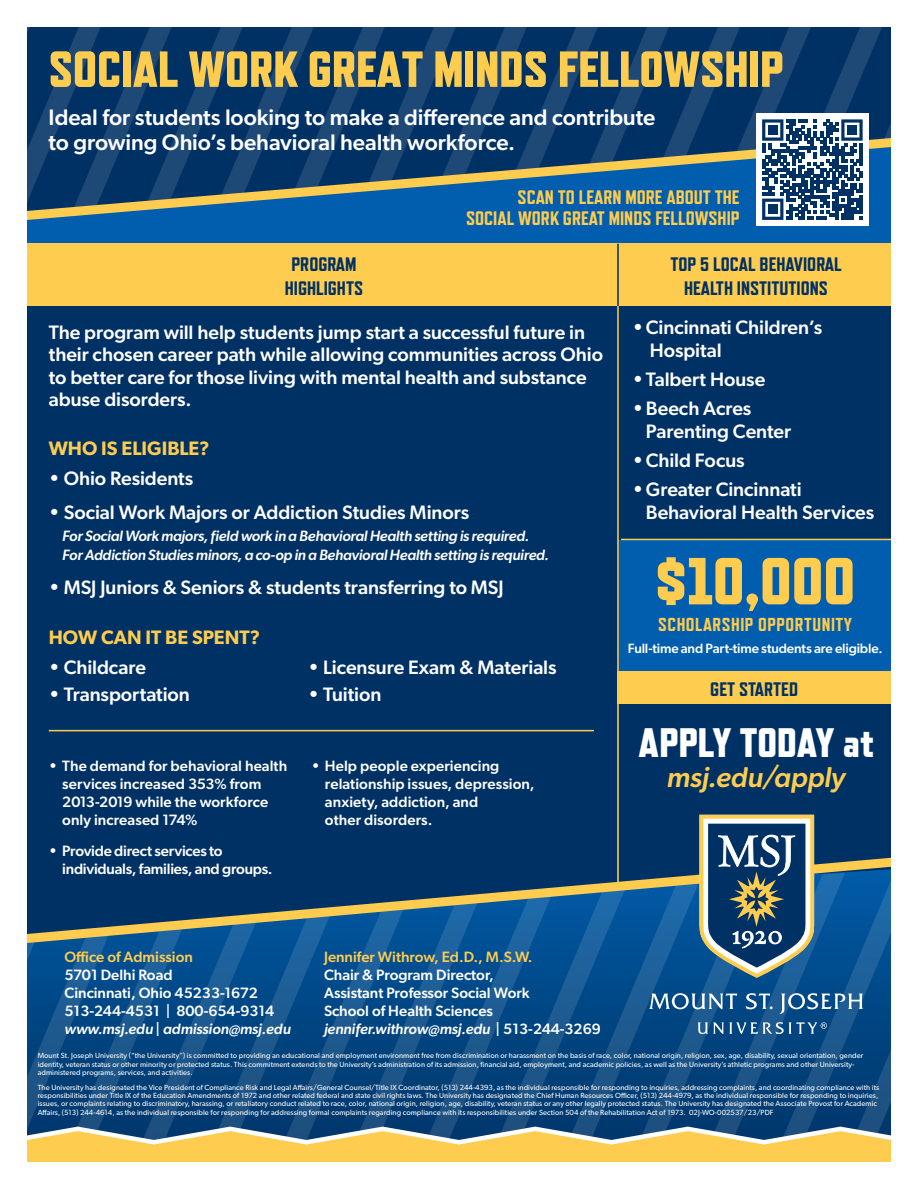
<style>
.page{position:relative;width:918px;height:1188px;background:#fff}
.page>*{position:absolute;margin:0;border:0;box-sizing:border-box;transform-origin:0 0}
.t1{font:800 66.45px "Refrigerator Deluxe";color:#fecc4e}
.t2{font:800 50.7px "Refrigerator Deluxe";color:#fecc4e}
.t3{font:800 41.1px "Refrigerator Deluxe";color:#fff}
.t4{font:italic 500 28.65px "Gibson";letter-spacing:-.005em;color:#fecc4e}
.t5{font:500 22.5px/25.3px "Gibson";letter-spacing:-.005em;color:#fff}
.t6{font:500 19.5px/22.5px "Gibson";letter-spacing:-.005em;color:#fff}
.t7{font:800 19.5px/24px "Refrigerator Deluxe";color:#003165;text-align:center}
.t8{font:800 19.5px/21px "Refrigerator Deluxe";color:#fecc4e;text-align:right}
.t9{font:600 19.5px "Gibson";color:#fecc4e}
.t10{font:800 18.75px "Refrigerator Deluxe";letter-spacing:.03em;color:#fecc4e}
.t11{font:500 15px/18px "Gibson";color:#fff}
.t12{font:italic 500 15px/19.5px "Gibson";letter-spacing:-.015em;color:#fff}
.t13{font:500 15px "Gibson";color:#fecc4e}
.t14{font:500 13.5px "Gibson";letter-spacing:-.01em;color:#fff}
.t15{font:7.5px/8.2px "Gibson";letter-spacing:.01em;color:#fff}
.s1{font-style:normal}
</style>
<div class="page">
<div style="left:0;top:130px;width:918px;height:868px;background:#015dad"></div>
<div style="left:618px;top:283px;width:273px;height:257px;background:#003165"></div>
<div style="left:27px;top:306px;width:590px;height:509px;background:#003165"></div>
<div style="left:619px;top:704px;width:272px;height:111px;background:#003165"></div>
<div style="left:621px;top:244px;width:270px;height:62px;background:#fecc4e"></div>
<div style="left:617px;top:671px;width:274px;height:33px;background:#fecc4e"></div>
<svg style="left:27px;top:27px;width:693px;height:193px;background:#134472"></svg>
<div style="left:756px;top:113px;width:113px;height:113px;background:#fff"></div>
<svg style="left:720px;top:27px;width:171px;height:193px"></svg>
<div style="left:768px;top:125px;width:9px;height:10px;background:#003165"></div>
<div style="left:847px;top:125px;width:10px;height:10px;background:#003165"></div>
<div style="left:768px;top:205px;width:9px;height:9px;background:#003165"></div>
<svg style="left:27px;top:815px;width:864px;height:347px;background:#27587c"></svg>
<hr style="left:49px;top:730px;width:545px;height:1px;background:#fecc4e">
<div style="left:0;top:0;width:27px;height:1188px;background:#fff"></div>
<div style="left:27px;top:244px;width:594px;height:62px;background:#fecc4e"></div>
<hr style="left:621px;top:539px;width:284px;height:1px;background:#fecc4e">
<div style="left:891px;top:0;width:27px;height:1188px;background:#fff"></div>
<hr style="left:617px;top:244px;width:2px;height:641px;background:#fecc4e">
<hr style="left:617px;top:244px;width:2px;height:62px;background:#003165">
<p class="t2" style="left:49px;top:39px;width:737px">SOCIAL WORK GREAT MINDS FELLOWSHIP</p>
<p class="t5" style="left:49px;top:104px;width:608px">Ideal for students looking to make a difference and contribute to growing Ohio’s behavioral health workforce.</p>
<p class="t7" style="left:285px;top:252px;width:80px">PROGRAM<br>HIGHLIGHTS</p>
<p class="t8" style="left:466px;top:187px;width:275px">SCAN TO LEARN MORE ABOUT THE<br>SOCIAL WORK GREAT MINDS FELLOWSHIP</p>
<p class="t7" style="left:670px;top:252px;width:173px">TOP 5 LOCAL BEHAVIORAL<br>HEALTH INSTITUTIONS</p>
<p class="t6" style="left:49px;top:321px;width:556px">The program will help students jump start a successful future in their chosen career path while allowing communities across Ohio to better care for those living with mental health and substance abuse disorders.</p>
<p class="t9" style="left:49px;top:437px;width:162px">WHO IS ELIGIBLE?</p>
<p class="t6" style="left:49px;top:467px;width:146px">• Ohio Residents</p>
<p class="t6" style="left:49px;top:501px;width:422px">• Social Work Majors or Addiction Studies Minors</p>
<p class="t12" style="left:62px;top:525px;width:488px">For Social Work majors, field work in a Behavioral Health setting is required.<br>For Addiction Studies minors, a co-op in a Behavioral Health setting is required.</p>
<p class="t6" style="left:49px;top:576px;width:456px">• MSJ Juniors &amp; Seniors &amp; students transferring to MSJ</p>
<p class="t9" style="left:49px;top:626px;width:213px">HOW CAN IT BE SPENT?</p>
<p class="t6" style="left:49px;top:656px;width:99px">• Childcare</p>
<p class="t6" style="left:308px;top:656px;width:250px">• Licensure Exam &amp; Materials</p>
<p class="t6" style="left:49px;top:683px;width:143px">• Transportation</p>
<p class="t6" style="left:308px;top:683px;width:75px">• Tuition</p>
<p class="t11" style="left:62px;top:756px;width:227px;text-indent:-14px">• The demand for behavioral health services increased 353% from<br>2013-2019 while the workforce only increased 174%</p>
<p class="t11" style="left:62px;top:842px;width:212px;text-indent:-14px">• Provide direct services to individuals, families, and groups.</p>
<p class="t11" style="left:325px;top:756px;width:211px;text-indent:-14px">• Help people experiencing relationship issues, depression, anxiety, addiction, and<br>other disorders.</p>
<p class="t6" style="left:650px;top:316px;width:174px;text-indent:-17px">•Cincinnati Children’s<br>Hospital</p>
<p class="t6" style="left:632px;top:367px;width:134px">•Talbert House</p>
<p class="t6" style="left:646px;top:397px;width:147px;text-indent:-14px">•Beech Acres<br>Parenting Center</p>
<p class="t6" style="left:632px;top:448px;width:114px">•Child Focus</p>
<p class="t6" style="left:646px;top:478px;width:230px;text-indent:-14px">•Greater Cincinnati<br>Behavioral Health Services</p>
<p class="t1" style="left:655px;top:542px;width:201px">$10,000</p>
<p class="t10" style="left:658px;top:614px;width:196px">SCHOLARSHIP OPPORTUNITY</p>
<p class="t14" style="left:628px;top:640px;width:256px">Full-time and Part-time students are eligible.</p>
<p class="t7" style="left:710px;top:677px;width:89px">GET STARTED</p>
<p class="t3" style="left:639px;top:718px;width:236px">APPLY TODAY at</p>
<p class="t4" style="left:667px;top:760px;width:180px">msj.edu/apply</p>
<p class="t13" style="left:64px;top:947px;width:130px">Office of Admission</p>
<p class="t11" style="left:64px;top:965px;width:195px">5701 Delhi Road<br>Cincinnati, Ohio 45233-1672</p>
<p class="t11" style="left:64px;top:1001px;width:211px">513-244-4531 | 800-654-9314</p>
<p class="t12" style="left:64px;top:1018px;width:228px">www.msj.edu | admission@msj.edu</p>
<p class="t13" style="left:324px;top:948px;width:210px">Jennifer Withrow, Ed.D., M.S.W.</p>
<p class="t11" style="left:324px;top:965px;width:207px">Chair &amp; Program Director,<br>Assistant Professor Social Work<br>School of Health Sciences</p>
<p class="t12" style="left:324px;top:1019px;width:278px">jennifer.withrow@msj.edu | <span class="s1">513-244-3269</span></p>
<p class="t15" style="left:38px;top:1052px;width:827px">Mount St. Joseph University (“the University”) is committed to providing an educational and employment environment free from discrimination or harassment on the basis of race, color, national origin, religion, sex, age, disability, sexual orientation, gender identity, veteran status or other minority or protected status. This commitment extends to the University’s administration of its admission, financial aid, employment, and academic policies, as well as the University’s athletic programs and other University&shy;administered programs, services, and activities.</p>
<p class="t15" style="left:38px;top:1083px;width:843px">The University has designated the Vice President of Compliance Risk and Legal Affairs/General Counsel/Title IX Coordinator, (513) 244-4393, as the individual responsible for responding to inquiries, addressing complaints, and coordinating compliance with its responsibilities under Title IX of the Education Amendments of 1972 and other related federal and state civil rights laws. The University has designated the Chief Human Resources Officer, (513) 244-4979, as the individual responsible for responding to inquiries, issues, or complaints relating to discriminatory, harassing, or retaliatory conduct related to race, color, national origin, religion, age, disability, veteran status or any other legally protected status. The University has designated the Associate Provost for Academic Affairs, (513) 244-4614, as the individual responsible for responding for addressing formal complaints regarding compliance with its responsibilities under Section 504 of the Rehabilitation Act of 1973. 02J-WO-002537/23/PDF</p>
</div>
